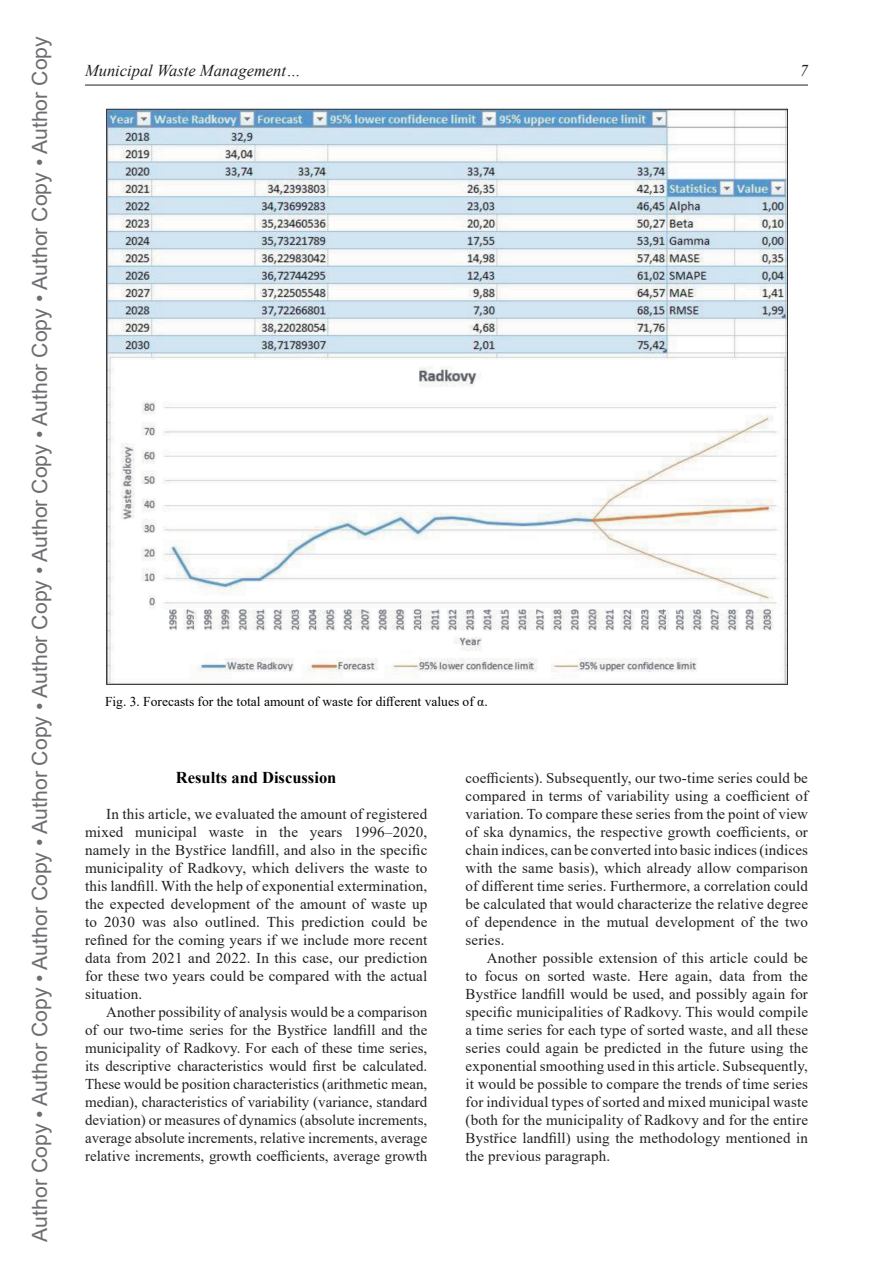
<style>
.page{position:relative;width:893px;height:1263px;background:#fff}
.page>*{position:absolute;margin:0;border:0;box-sizing:border-box;transform-origin:0 0}
.t1{font:21px "Arial";color:#6c6d70}
.t2{font:italic 16.5px "Times New Roman";color:#231f20}
.t3{font:700 16.5px "Times New Roman";color:#000001}
.t4{font:15px/18px "Times New Roman";letter-spacing:.01em;color:#231f20;text-align:justify}
.t5{font:13.5px "Times New Roman";color:#000001}
</style>
<div class="page">
<hr style="left:85px;top:85px;width:723px;height:1px;background:#231f20">
<img style="left:106px;top:108px;width:682px;height:577px">
<h1 class="t1" style="left:25px;top:1242px;width:1207px;rotate:-90deg">Author Copy • Author Copy • Author Copy • Author Copy • Author Copy • Author Copy • Author Copy • Author Copy • Author Copy</h1>
<p class="t2" style="left:85px;top:59px;width:217px">Municipal Waste Management…</p>
<p class="t2" style="left:800px;top:59px;width:10px">7</p>
<p class="t5" style="left:105px;top:692px;width:384px">Fig. 3. Forecasts for the total amount of waste for different values of α.</p>
<p class="t3" style="left:176px;top:766px;width:162px">Results and Discussion</p>
<p class="t4" style="left:85px;top:804px;width:344px;text-indent:21px">In this article, we evaluated the amount of registered mixed municipal waste in the years 1996–2020, namely in the Bystřice landfill, and also in the specific municipality of Radkovy, which delivers the waste to this landfill. With the help of exponential extermination, the expected development of the amount of waste up to 2030 was also outlined. This prediction could be refined for the coming years if we include more recent data from 2021 and 2022. In this case, our prediction for these two years could be compared with the actual situation.</p>
<p class="t4" style="left:85px;top:1002px;width:344px;text-indent:21px">Another possibility of analysis would be a comparison of our two-time series for the Bystřice landfill and the municipality of Radkovy. For each of these time series, its descriptive characteristics would first be calculated.<br>These would be position characteristics (arithmetic mean, median), characteristics of variability (variance, standard deviation) or measures of dynamics (absolute increments, average absolute increments, relative increments, average relative increments, growth coefficients, average growth</p>
<p class="t4" style="left:466px;top:768px;width:344px">coefficients). Subsequently, our two-time series could be compared in terms of variability using a coefficient of variation. To compare these series from the point of view of ska dynamics, the respective growth coefficients, or chain indices, can be converted into basic indices (indices with the same basis), which already allow comparison of different time series. Furthermore, a correlation could be calculated that would characterize the relative degree of dependence in the mutual development of the two series.</p>
<p class="t4" style="left:466px;top:948px;width:344px;text-indent:21px">Another possible extension of this article could be to focus on sorted waste. Here again, data from the Bystřice landfill would be used, and possibly again for specific municipalities of Radkovy. This would compile a time series for each type of sorted waste, and all these series could again be predicted in the future using the exponential smoothing used in this article. Subsequently, it would be possible to compare the trends of time series for individual types of sorted and mixed municipal waste (both for the municipality of Radkovy and for the entire Bystřice landfill) using the methodology mentioned in the previous paragraph.</p>
</div>
